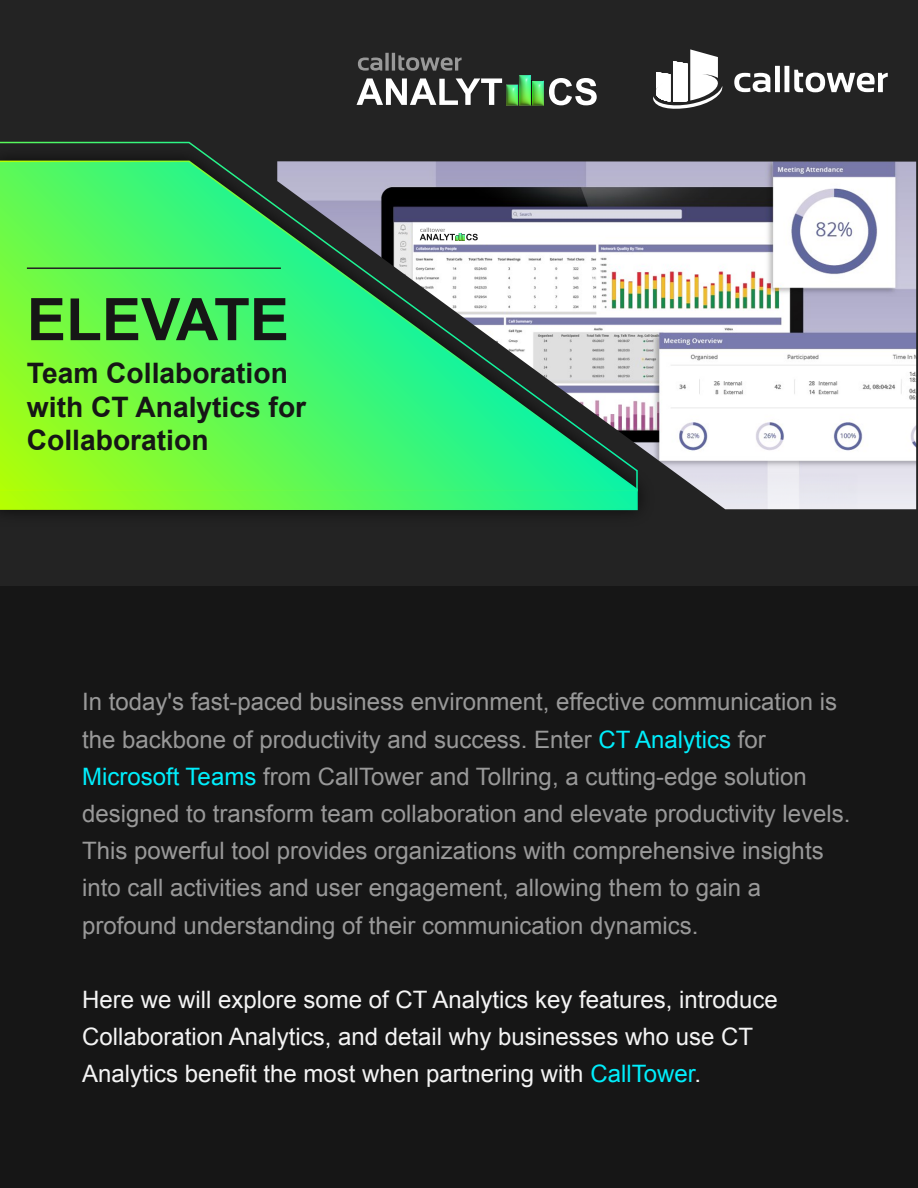
<style>
.page{position:relative;width:918px;height:1188px;background:#161616}
.page>*{position:absolute;margin:0;border:0;box-sizing:border-box;transform-origin:0 0}
.t1{font:700 58.8px "Arial";color:#161616}
.t2{font:700 28.2px/33.9px "Arial";color:#161616}
.t3{font:24px/37.2px "Arial";color:#999}
.t4{font:24px/37.2px "Arial";color:#f4f4f4}
.s1{color:#00eefc}
</style>
<div class="page">
<div style="left:0;top:0;width:918px;height:586px;background:#232323"></div>
<svg style="left:357px;top:78px;width:145px;height:27px"></svg>
<svg style="left:549px;top:78px;width:48px;height:27px"></svg>
<svg style="left:358px;top:53px;width:104px;height:18px"></svg>
<img style="left:506px;top:75px;width:37px;height:30px">
<svg style="left:734px;top:66px;width:154px;height:26px"></svg>
<svg style="left:653px;top:49px;width:70px;height:60px"></svg>
<svg style="left:0;top:492px;width:638px;height:19px;background:#7de329"></svg>
<svg style="left:0;top:141px;width:277px;height:351px;background:#5ee74c"></svg>
<img style="left:277px;top:161px;width:639px;height:348px">
<div style="left:414px;top:225px;width:87px;height:18px;background:#fff"></div>
<svg style="left:420px;top:228px;width:58px;height:12px"></svg>
<hr style="left:27px;top:267px;width:254px;height:2px;background:#232323">
<h1 class="t1" style="left:27px;top:281px;width:264px">ELEVATE</h1>
<p class="t2" style="left:27px;top:357px;width:281px">Team Collaboration with CT Analytics for<br>Collaboration</p>
<p class="t3" style="left:82px;top:684px;width:770px">In today's fast-paced business environment, effective communication is the backbone of productivity and success. Enter <span class="s1">CT Analytics</span> for <span class="s1">Microsoft Teams</span> from CallTower and Tollring, a cutting-edge solution designed to transform team collaboration and elevate productivity levels.<br>This powerful tool provides organizations with comprehensive insights into call activities and user engagement, allowing them to gain a profound understanding of their communication dynamics.</p>
<p class="t4" style="left:82px;top:981px;width:697px">Here we will explore some of CT Analytics key features, introduce<br>Collaboration Analytics, and detail why businesses who use CT<br>Analytics benefit the most when partnering with <span class="s1">CallTower</span>.</p>
</div>
